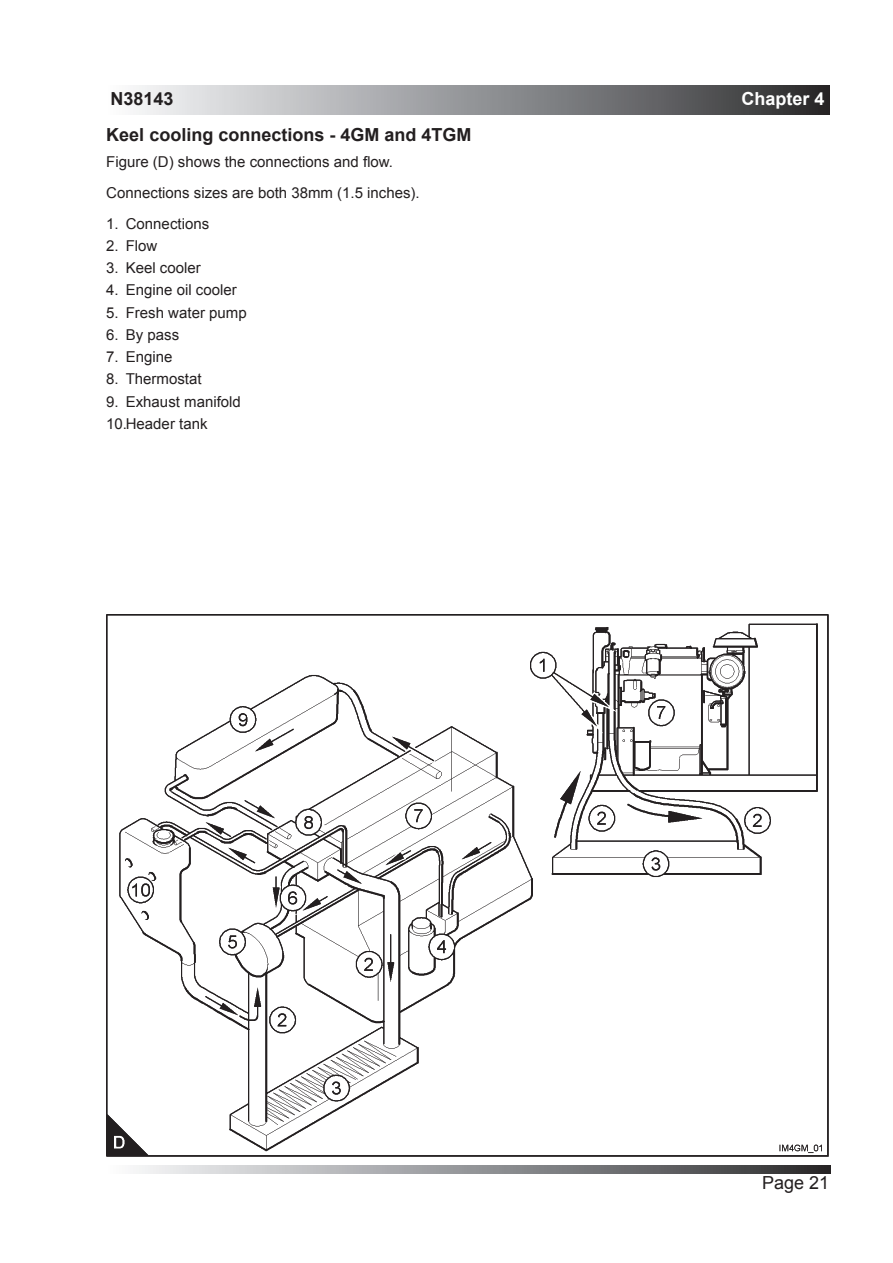
<style>
.page{position:relative;width:893px;height:1263px;background:#fff}
.page>*{position:absolute;margin:0;border:0;box-sizing:border-box;transform-origin:0 0}
.H1_Main_Heading{font:700 18px "Arial";color:#231f20}
.t1{font:700 18px "Arial";color:#fff}
.t2{font:18px "Arial";color:#231f20}
.N3_Number_1{font:15px "Arial";color:#231f20}
.C1_Cell_Body_Centre{font:15px/22.2px "Arial";color:#231f20;text-align:justify}
</style>
<div class="page">
<div style="left:106px;top:85px;width:723px;height:29px;background:linear-gradient(to right,#fcfdff,#2d2e30)"></div>
<svg style="left:136px;top:1165px;width:694px;height:8px"></svg>
<img style="left:107px;top:615px;width:722px;height:542px">
<p class="H1_Main_Heading" style="left:111px;top:86px;width:65px">N38143</p>
<p class="t1" style="left:742px;top:86px;width:85px">Chapter 4</p>
<p class="H1_Main_Heading" style="left:106px;top:122px;width:367px">Keel cooling connections - 4GM and 4TGM</p>
<p class="C1_Cell_Body_Centre" style="left:106px;top:151px;width:288px">Figure (D) shows the connections and flow.</p>
<p class="C1_Cell_Body_Centre" style="left:106px;top:182px;width:315px">Connections sizes are both 38mm (1.5 inches).</p>
<p class="N3_Number_1" style="left:126px;top:214px;width:85px">Connections</p>
<p class="N3_Number_1" style="left:126px;top:236px;width:33px">Flow</p>
<p class="N3_Number_1" style="left:126px;top:258px;width:77px">Keel cooler</p>
<p class="N3_Number_1" style="left:126px;top:280px;width:112px">Engine oil cooler</p>
<p class="N3_Number_1" style="left:126px;top:303px;width:122px">Fresh water pump</p>
<p class="N3_Number_1" style="left:126px;top:325px;width:55px">By pass</p>
<p class="N3_Number_1" style="left:126px;top:347px;width:48px">Engine</p>
<p class="N3_Number_1" style="left:126px;top:369px;width:77px">Thermostat</p>
<p class="N3_Number_1" style="left:126px;top:392px;width:117px">Exhaust manifold</p>
<p class="N3_Number_1" style="left:106px;top:414px;width:103px">10.Header tank</p>
<p class="C1_Cell_Body_Centre" style="left:106px;top:212px;width:14px">1.<br>2.<br>3.<br>4.<br>5.<br>6.<br>7.<br>8.<br>9.</p>
<p class="t2" style="left:762px;top:1171px;width:69px">Page 21</p>
</div>
